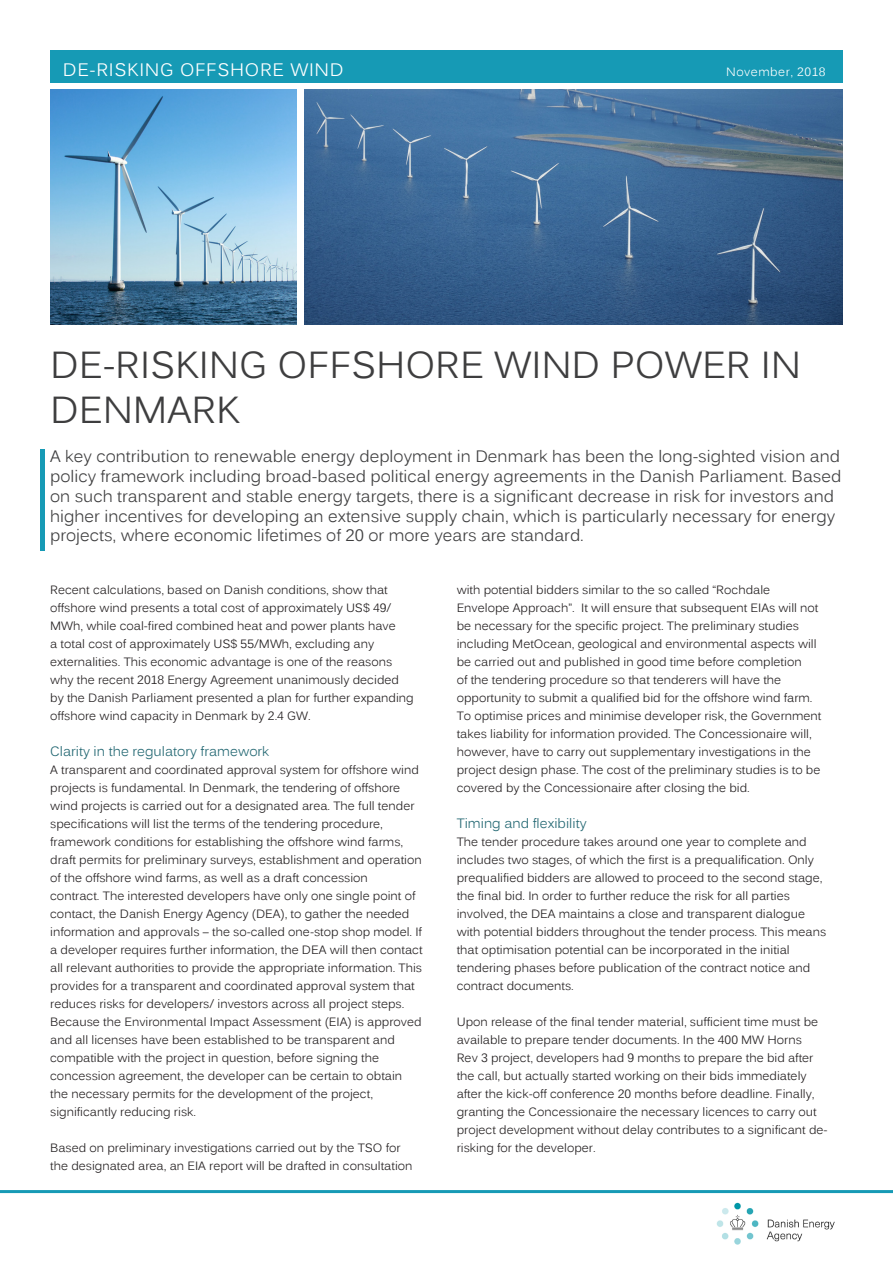
<style>
.page{position:relative;width:893px;height:1263px;background:#fff}
.page>*{position:absolute;margin:0;border:0;box-sizing:border-box;transform-origin:0 0}
.Hovedoverskrift{font:37.5px/45px "Kalinga";color:#3e3e3f}
.Titel{font:18px "Kalinga";letter-spacing:.04em;color:#fff}
.Manchet{font:16.5px/19.8px "Kalinga";color:#3e3e3f}
.Kontakt_oplysninger{font:13.5px "Kalinga";color:#226772}
.Kontakt_oplysninger-2{font:12px/18px "Kalinga";color:#231f20}
.Titel-2{font:12px "Kalinga";letter-spacing:.04em;color:#fff}
</style>
<div class="page">
<hr style="left:0;top:1190px;width:893px;height:3px;background:#169ab5">
<img style="left:716px;top:1202px;width:119px;height:43px">
<div style="left:50px;top:50px;width:793px;height:33px;background:#169ab5"></div>
<hr style="left:40px;top:449px;width:4px;height:102px;background:#169ab5">
<img style="left:50px;top:89px;width:246px;height:235px">
<img style="left:304px;top:89px;width:539px;height:235px">
<p class="Titel" style="left:63px;top:58px;width:282px">DE-RISKING OFFSHORE WIND</p>
<p class="Titel-2" style="left:726px;top:64px;width:101px">November, 2018</p>
<p class="Hovedoverskrift" style="left:50px;top:345px;width:752px">DE-RISKING OFFSHORE WIND POWER IN<br>DENMARK</p>
<p class="Manchet" style="left:50px;top:448px;width:793px">A key contribution to renewable energy deployment in Denmark has been the long-sighted vision and policy framework including broad-based political energy agreements in the Danish Parliament. Based on such transparent and stable energy targets, there is a significant decrease in risk for investors and higher incentives for developing an extensive supply chain, which is particularly necessary for energy projects, where economic lifetimes of 20 or more years are standard.</p>
<p class="Kontakt_oplysninger-2" style="left:50px;top:582px;width:365px">Recent calculations, based on Danish conditions, show that offshore wind presents a total cost of approximately US$ 49/ MWh, while coal-fired combined heat and power plants have<br>a total cost of approximately US$ 55/MWh, excluding any externalities. This economic advantage is one of the reasons why the recent 2018 Energy Agreement unanimously decided by the Danish Parliament presented a plan for further expanding offshore wind capacity in Denmark by 2.4 GW.</p>
<p class="Kontakt_oplysninger" style="left:50px;top:743px;width:221px">Clarity in the regulatory framework</p>
<p class="Kontakt_oplysninger-2" style="left:50px;top:762px;width:374px">A transparent and coordinated approval system for offshore wind projects is fundamental. In Denmark, the tendering of offshore wind projects is carried out for a designated area. The full tender specifications will list the terms of the tendering procedure, framework conditions for establishing the offshore wind farms, draft permits for preliminary surveys, establishment and operation of the offshore wind farms, as well as a draft concession<br>contract. The interested developers have only one single point of contact, the Danish Energy Agency (DEA), to gather the needed information and approvals – the so-called one-stop shop model. If a developer requires further information, the DEA will then contact all relevant authorities to provide the appropriate information. This provides for a transparent and coordinated approval system that reduces risks for developers/ investors across all project steps.<br>Because the Environmental Impact Assessment (EIA) is approved and all licenses have been established to be transparent and compatible with the project in question, before signing the concession agreement, the developer can be certain to obtain the necessary permits for the development of the project, significantly reducing risk.</p>
<p class="Kontakt_oplysninger-2" style="left:50px;top:1140px;width:364px">Based on preliminary investigations carried out by the TSO for the designated area, an EIA report will be drafted in consultation</p>
<p class="Kontakt_oplysninger-2" style="left:457px;top:582px;width:366px">with potential bidders similar to the so called “Rochdale Envelope Approach”. It will ensure that subsequent EIAs will not be necessary for the specific project. The preliminary studies including MetOcean, geological and environmental aspects will be carried out and published in good time before completion<br>of the tendering procedure so that tenderers will have the opportunity to submit a qualified bid for the offshore wind farm.<br>To optimise prices and minimise developer risk, the Government takes liability for information provided. The Concessionaire will, however, have to carry out supplementary investigations in the project design phase. The cost of the preliminary studies is to be covered by the Concessionaire after closing the bid.</p>
<p class="Kontakt_oplysninger" style="left:457px;top:815px;width:131px">Timing and flexibility</p>
<p class="Kontakt_oplysninger-2" style="left:457px;top:834px;width:371px">The tender procedure takes around one year to complete and includes two stages, of which the first is a prequalification. Only prequalified bidders are allowed to proceed to the second stage, the final bid. In order to further reduce the risk for all parties involved, the DEA maintains a close and transparent dialogue with potential bidders throughout the tender process. This means that optimisation potential can be incorporated in the initial tendering phases before publication of the contract notice and contract documents.</p>
<p class="Kontakt_oplysninger-2" style="left:457px;top:1014px;width:372px">Upon release of the final tender material, sufficient time must be available to prepare tender documents. In the 400 MW Horns<br>Rev 3 project, developers had 9 months to prepare the bid after the call, but actually started working on their bids immediately after the kick-off conference 20 months before deadline. Finally, granting the Concessionaire the necessary licences to carry out project development without delay contributes to a significant de&shy;risking for the developer.</p>
</div>
